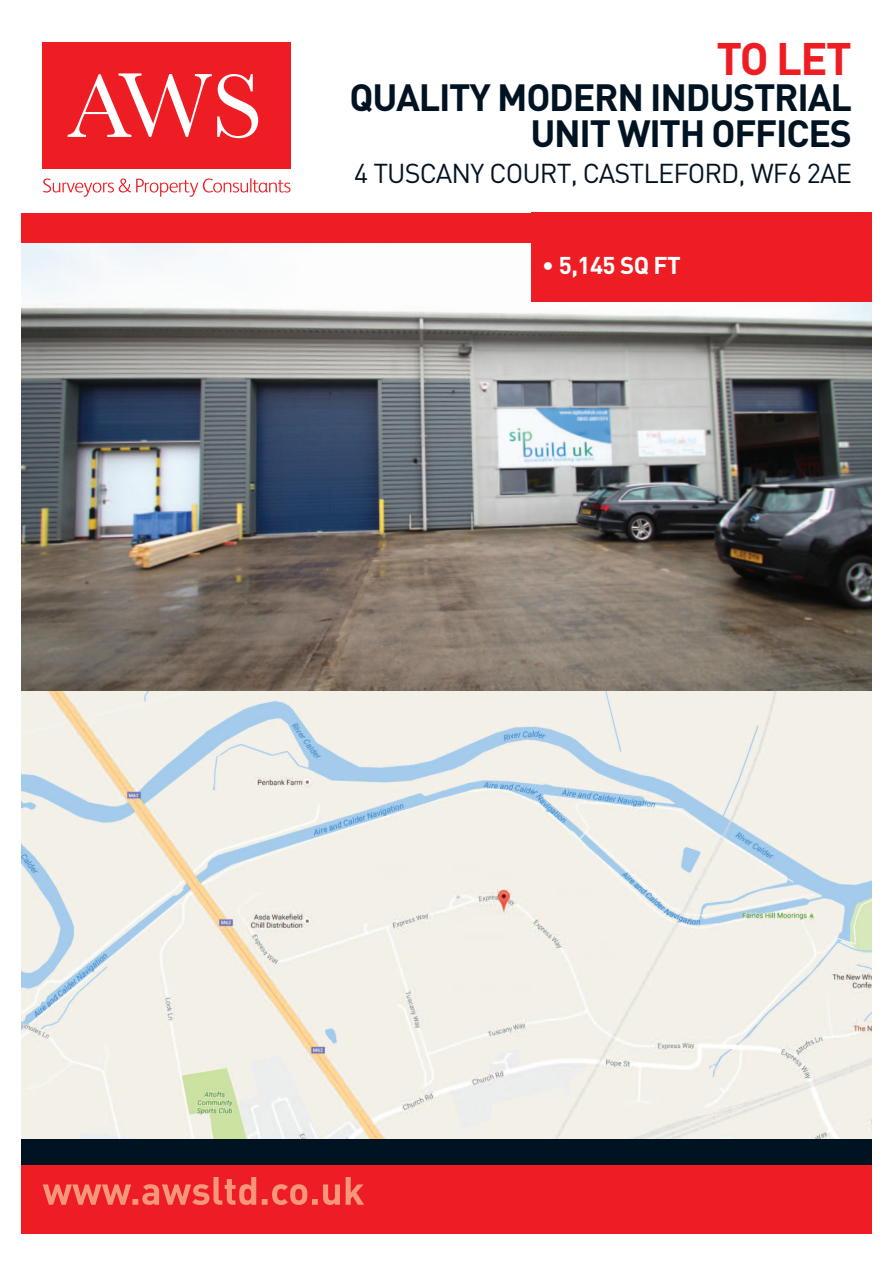
<style>
.page{position:relative;width:893px;height:1263px;background:#fff}
.page>*{position:absolute;margin:0;border:0;box-sizing:border-box;transform-origin:0 0}
.t1{font:700 45px "DIN";color:#ee1d23}
.t2{font:700 37.5px/36px "DIN";letter-spacing:-.035em;color:#001322;text-align:right}
.t3{font:27px "DIN";letter-spacing:-.03em;color:#001322}
.t4{font:700 24px "DIN";letter-spacing:-.025em;color:#fff}
</style>
<div class="page">
<img style="left:21px;top:242px;width:851px;height:898px">
<div style="left:531px;top:213px;width:341px;height:89px;background:#ee1d23"></div>
<div style="left:21px;top:213px;width:851px;height:29px;background:#ee1d23"></div>
<div style="left:21px;top:1140px;width:851px;height:25px;background:#001322"></div>
<div style="left:21px;top:1165px;width:851px;height:68px;background:#ee1d23"></div>
<svg style="left:43px;top:1177px;width:321px;height:28px"></svg>
<svg style="left:43px;top:178px;width:248px;height:19px"></svg>
<div style="left:43px;top:43px;width:248px;height:126px;background:#ee1d23"></div>
<svg style="left:68px;top:73px;width:190px;height:65px"></svg>
<p class="t1" style="left:716px;top:33px;width:137px">TO LET</p>
<p class="t2" style="left:349px;top:80px;width:504px">QUALITY MODERN INDUSTRIAL<br>UNIT WITH OFFICES</p>
<p class="t3" style="left:354px;top:158px;width:499px">4 TUSCANY COURT, CASTLEFORD, WF6 2AE</p>
<p class="t4" style="left:542px;top:252px;width:140px">• 5,145 SQ FT</p>
</div>
